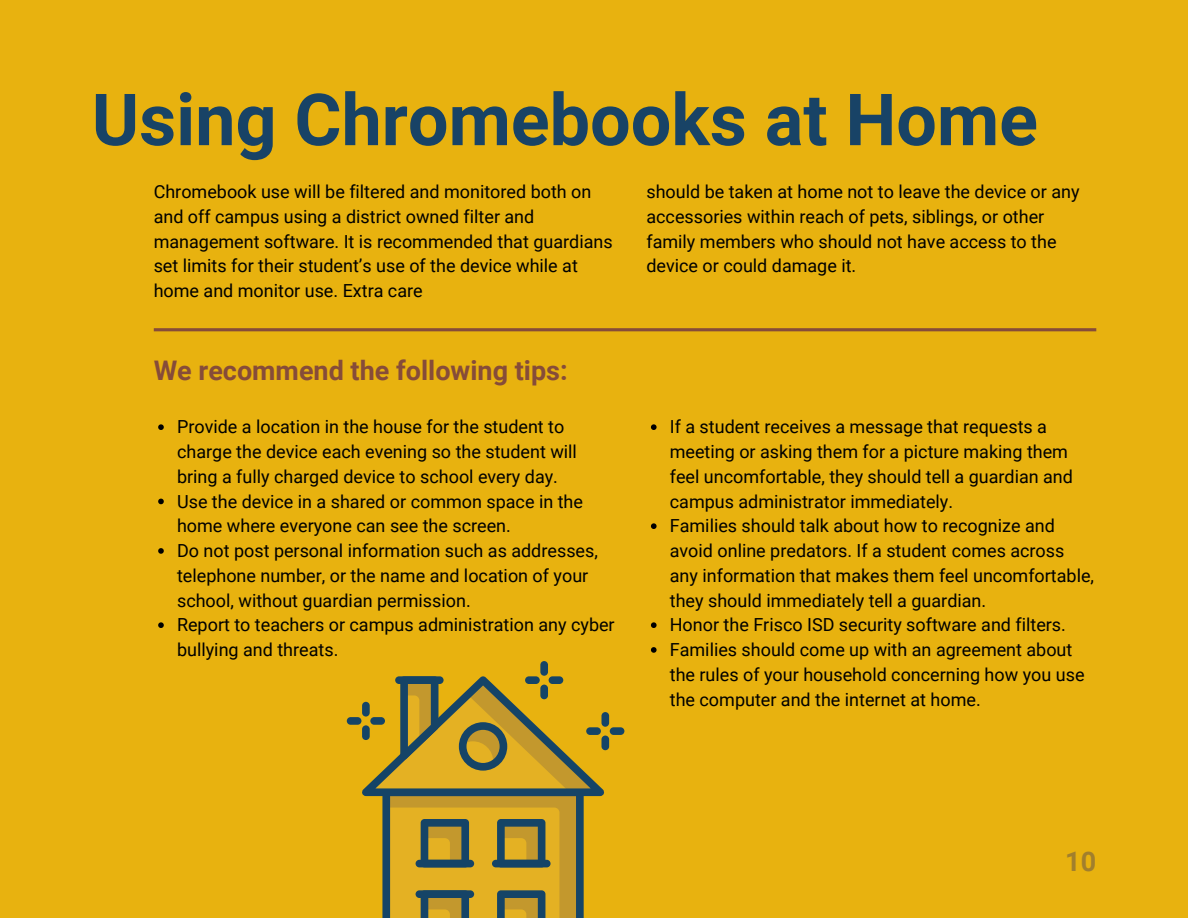
<style>
.page{position:relative;width:1188px;height:918px;background:#e8b20f}
.page>*{position:absolute;margin:0;border:0;box-sizing:border-box;transform-origin:0 0}
.t1{font:700 72px "Roboto";color:#184366}
.t2{font:700 27px "Roboto";color:#864c39}
.t3{font:700 27px "Roboto";color:#a17f2d}
.t4{font:18px/24.8px "Roboto";color:#000}
</style>
<div class="page">
<svg style="left:158px;top:424px;width:6px;height:6px"></svg>
<svg style="left:158px;top:499px;width:6px;height:5px"></svg>
<svg style="left:158px;top:548px;width:6px;height:6px"></svg>
<svg style="left:158px;top:622px;width:6px;height:6px"></svg>
<svg style="left:651px;top:424px;width:6px;height:6px"></svg>
<svg style="left:651px;top:523px;width:6px;height:6px"></svg>
<svg style="left:651px;top:622px;width:6px;height:6px"></svg>
<svg style="left:651px;top:647px;width:6px;height:6px"></svg>
<svg style="left:154px;top:328px;width:942px;height:3px;background:#8c5236"></svg>
<svg style="left:362px;top:676px;width:242px;height:242px"></svg>
<div style="left:395px;top:676px;width:49px;height:8px;background:#154467;border-radius:4px"></div>
<div style="left:525px;top:676px;width:15px;height:8px;background:#154467;border-radius:4px"></div>
<div style="left:549px;top:676px;width:14px;height:8px;background:#154467;border-radius:4px"></div>
<div style="left:540px;top:685px;width:8px;height:14px;background:#154467;border-radius:4px"></div>
<div style="left:540px;top:661px;width:8px;height:15px;background:#154467;border-radius:4px"></div>
<div style="left:586px;top:727px;width:15px;height:8px;background:#154467;border-radius:4px"></div>
<div style="left:610px;top:727px;width:14px;height:8px;background:#154467;border-radius:4px"></div>
<div style="left:602px;top:736px;width:7px;height:14px;background:#154467;border-radius:4px"></div>
<div style="left:602px;top:712px;width:7px;height:15px;background:#154467;border-radius:4px"></div>
<div style="left:347px;top:717px;width:14px;height:8px;background:#154467;border-radius:4px"></div>
<div style="left:370px;top:717px;width:15px;height:8px;background:#154467;border-radius:4px"></div>
<div style="left:362px;top:725px;width:8px;height:15px;background:#154467;border-radius:4px"></div>
<div style="left:362px;top:702px;width:8px;height:15px;background:#154467;border-radius:4px"></div>
<h1 class="t1" style="left:92px;top:78px;width:948px">Using Chromebooks at Home</h1>
<p class="t4" style="left:154px;top:180px;width:461px">Chromebook use will be filtered and monitored both on and off campus using a district owned filter and management software. It is recommended that guardians set limits for their student’s use of the device while at home and monitor use. Extra care</p>
<h2 class="t2" style="left:154px;top:355px;width:416px">We recommend the following tips:</h2>
<p class="t4" style="left:177px;top:415px;width:439px">Provide a location in the house for the student to charge the device each evening so the student will bring a fully charged device to school every day.<br>Use the device in a shared or common space in the home where everyone can see the screen.<br>Do not post personal information such as addresses, telephone number, or the name and location of your school, without guardian permission.<br>Report to teachers or campus administration any cyber bullying and threats.</p>
<p class="t4" style="left:646px;top:180px;width:435px">should be taken at home not to leave the device or any accessories within reach of pets, siblings, or other family members who should not have access to the device or could damage it.</p>
<p class="t4" style="left:670px;top:415px;width:426px">If a student receives a message that requests a meeting or asking them for a picture making them feel uncomfortable, they should tell a guardian and campus administrator immediately.<br>Families should talk about how to recognize and avoid online predators. If a student comes across any information that makes them feel uncomfortable, they should immediately tell a guardian.<br>Honor the Frisco ISD security software and filters.<br>Families should come up with an agreement about the rules of your household concerning how you use the computer and the internet at home.</p>
<h2 class="t3" style="left:1065px;top:846px;width:32px">10</h2>
</div>
